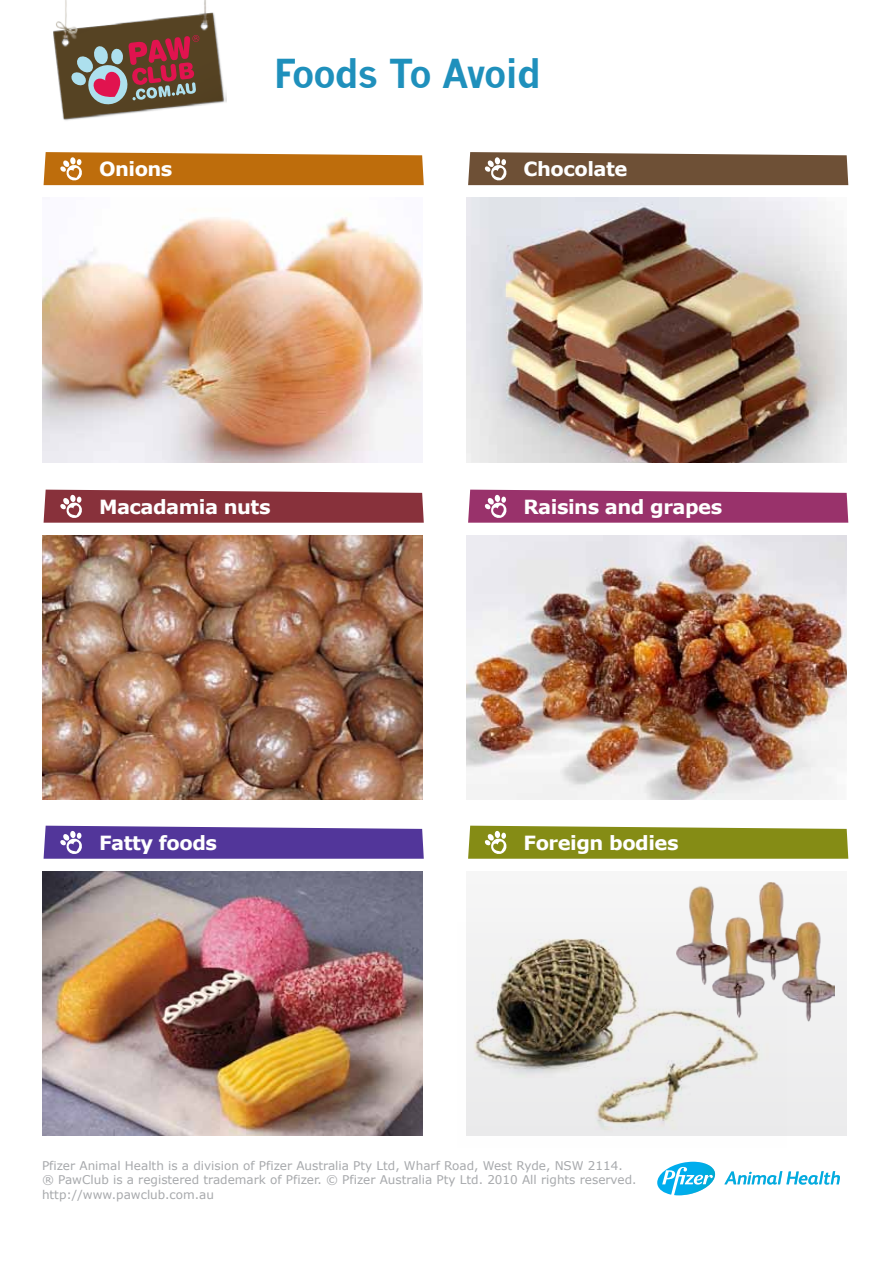
<style>
.page{position:relative;width:893px;height:1263px;background:#fff}
.page>*{position:absolute;margin:0;border:0;box-sizing:border-box;transform-origin:0 0}
.t1{font:700 39px "News Gothic";letter-spacing:-.025em;color:#1f90bc}
.t2{font:700 19.5px "Verdana";letter-spacing:-.025em;color:#fff}
.t3{font:12px/14.4px "Verdana";color:#a7a9ac}
</style>
<div class="page">
<svg style="left:44px;top:152px;width:380px;height:33px;background:#c2771d"></svg>
<img style="left:42px;top:209px;width:380px;height:253px">
<svg style="left:468px;top:152px;width:380px;height:33px;background:#785c44"></svg>
<img style="left:466px;top:198px;width:381px;height:264px">
<svg style="left:44px;top:490px;width:380px;height:33px;background:#903f48"></svg>
<img style="left:42px;top:535px;width:380px;height:265px">
<svg style="left:468px;top:490px;width:380px;height:33px;background:#a04075"></svg>
<img style="left:466px;top:535px;width:381px;height:265px">
<svg style="left:44px;top:826px;width:380px;height:33px;background:#5d43a0"></svg>
<img style="left:42px;top:871px;width:380px;height:265px">
<div style="left:466px;top:871px;width:381px;height:265px;background:#f3f3f3"></div>
<img style="left:473px;top:939px;width:296px;height:194px">
<img style="left:676px;top:882px;width:158px;height:140px">
<svg style="left:468px;top:826px;width:380px;height:33px;background:#8d9325"></svg>
<img style="left:53px;top:12px;width:173px;height:109px">
<img style="left:55px;top:0;width:23px;height:42px">
<img style="left:201px;top:0;width:8px;height:26px">
<svg style="left:71px;top:35px;width:128px;height:72px;background:#855754"></svg>
<svg style="left:657px;top:1162px;width:58px;height:33px"></svg>
<svg style="left:724px;top:1171px;width:116px;height:13px"></svg>
<h1 class="t1" style="left:274px;top:50px;width:269px">Foods To Avoid</h1>
<h2 class="t2" style="left:99px;top:157px;width:75px">Onions</h2>
<h2 class="t2" style="left:524px;top:157px;width:105px">Chocolate</h2>
<h2 class="t2" style="left:99px;top:494px;width:173px">Macadamia nuts</h2>
<h2 class="t2" style="left:524px;top:494px;width:200px">Raisins and grapes</h2>
<h2 class="t2" style="left:99px;top:830px;width:120px">Fatty foods</h2>
<h2 class="t2" style="left:524px;top:830px;width:157px">Foreign bodies</h2>
<p class="t3" style="left:42px;top:1158px;width:596px">Pfizer Animal Health is a division of Pfizer Australia Pty Ltd, Wharf Road, West Ryde, NSW 2114. ® PawClub is a registered trademark of Pfizer. © Pfizer Australia Pty Ltd. 2010 All rights reserved. http://www.pawclub.com.au</p>
</div>
